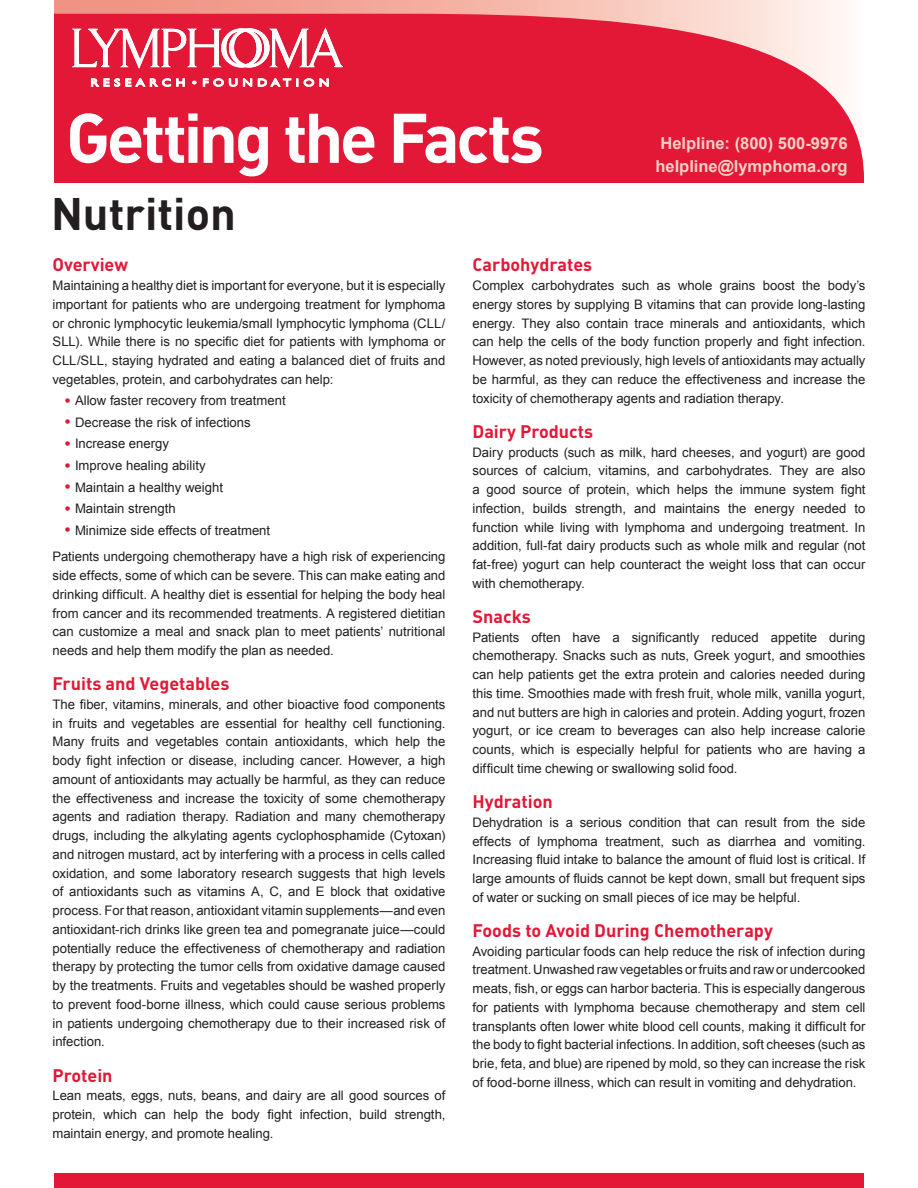
<style>
.page{position:relative;width:918px;height:1188px;background:#fff}
.page>*{position:absolute;margin:0;border:0;box-sizing:border-box;transform-origin:0 0}
.Text{font:700 69px "DIN";letter-spacing:-.05em;color:#fff}
.t1{font:700 45px "DIN";color:#231f20}
.Subhead__1{font:700 18px "DIN";color:#e31837}
.Last_Update{font:700 16.5px/22.5px "Arial";color:#f9d1c6;text-align:center}
.Lead-in_Text8_75_12{font:13.2px/18.8px "Arial";color:#231f20;text-align:justify}
.Text-2{font:13.2px/18.8px "Arial";color:#231f20;text-align:justify}
.Bullet_Text_less_lea{font:13.2px "Arial";color:#231f20}
.s1{font-size:18px;color:#e31837}
</style>
<div class="page">
<svg style="left:54px;top:0;width:810px;height:183px"></svg>
<svg style="left:72px;top:28px;width:271px;height:42px"></svg>
<svg style="left:91px;top:78px;width:94px;height:9px"></svg>
<svg style="left:192px;top:81px;width:4px;height:3px"></svg>
<svg style="left:203px;top:78px;width:126px;height:9px"></svg>
<div style="left:54px;top:1174px;width:810px;height:14px;background:#e31837"></div>
<p class="Text" style="left:66px;top:93px;width:479px">Getting the Facts</p>
<p class="Last_Update" style="left:655px;top:133px;width:194px">Helpline: (800) 500-9976 helpline@lymphoma.org</p>
<p class="t1" style="left:51px;top:184px;width:186px">Nutrition</p>
<p class="Subhead__1" style="left:52px;top:253px;width:77px">Overview</p>
<p class="Lead-in_Text8_75_12" style="left:52px;top:276px;width:395px">Maintaining a healthy diet is important for everyone, but it is especially important for patients who are undergoing treatment for lymphoma or chronic lymphocytic leukemia/small lymphocytic lymphoma (CLL/ SLL). While there is no specific diet for patients with lymphoma or CLL/SLL, staying hydrated and eating a balanced diet of fruits and vegetables, protein, and carbohydrates can help:</p>
<p class="Bullet_Text_less_lea" style="left:64px;top:392px;width:223px"><span class="s1">•</span> Allow faster recovery from treatment</p>
<p class="Bullet_Text_less_lea" style="left:64px;top:414px;width:188px"><span class="s1">•</span> Decrease the risk of infections</p>
<p class="Bullet_Text_less_lea" style="left:64px;top:435px;width:106px"><span class="s1">•</span> Increase energy</p>
<p class="Bullet_Text_less_lea" style="left:64px;top:457px;width:143px"><span class="s1">•</span> Improve healing ability</p>
<p class="Bullet_Text_less_lea" style="left:64px;top:478px;width:160px"><span class="s1">•</span> Maintain a healthy weight</p>
<p class="Bullet_Text_less_lea" style="left:64px;top:500px;width:113px"><span class="s1">•</span> Maintain strength</p>
<p class="Bullet_Text_less_lea" style="left:64px;top:521px;width:207px"><span class="s1">•</span> Minimize side effects of treatment</p>
<p class="Text-2" style="left:52px;top:548px;width:395px">Patients undergoing chemotherapy have a high risk of experiencing side effects, some of which can be severe. This can make eating and drinking difficult. A healthy diet is essential for helping the body heal from cancer and its recommended treatments. A registered dietitian can customize a meal and snack plan to meet patients’ nutritional needs and help them modify the plan as needed.</p>
<p class="Subhead__1" style="left:52px;top:672px;width:178px">Fruits and Vegetables</p>
<p class="Lead-in_Text8_75_12" style="left:52px;top:695px;width:395px">The fiber, vitamins, minerals, and other bioactive food components in fruits and vegetables are essential for healthy cell functioning.<br>Many fruits and vegetables contain antioxidants, which help the body fight infection or disease, including cancer. However, a high amount of antioxidants may actually be harmful, as they can reduce the effectiveness and increase the toxicity of some chemotherapy agents and radiation therapy. Radiation and many chemotherapy drugs, including the alkylating agents cyclophosphamide (Cytoxan) and nitrogen mustard, act by interfering with a process in cells called oxidation, and some laboratory research suggests that high levels of antioxidants such as vitamins A, C, and E block that oxidative process. For that reason, antioxidant vitamin supplements—and even antioxidant-rich drinks like green tea and pomegranate juice—could potentially reduce the effectiveness of chemotherapy and radiation therapy by protecting the tumor cells from oxidative damage caused by the treatments. Fruits and vegetables should be washed properly to prevent food-borne illness, which could cause serious problems in patients undergoing chemotherapy due to their increased risk of infection.</p>
<p class="Subhead__1" style="left:52px;top:1063px;width:62px">Protein</p>
<p class="Lead-in_Text8_75_12" style="left:52px;top:1086px;width:394px">Lean meats, eggs, nuts, beans, and dairy are all good sources of protein, which can help the body fight infection, build strength, maintain energy, and promote healing.</p>
<p class="Subhead__1" style="left:472px;top:253px;width:121px">Carbohydrates</p>
<p class="Lead-in_Text8_75_12" style="left:472px;top:276px;width:395px">Complex carbohydrates such as whole grains boost the body’s energy stores by supplying B vitamins that can provide long-lasting energy. They also contain trace minerals and antioxidants, which can help the cells of the body function properly and fight infection.<br>However, as noted previously, high levels of antioxidants may actually be harmful, as they can reduce the effectiveness and increase the toxicity of chemotherapy agents and radiation therapy.</p>
<p class="Subhead__1" style="left:472px;top:420px;width:122px">Dairy Products</p>
<p class="Lead-in_Text8_75_12" style="left:472px;top:443px;width:395px">Dairy products (such as milk, hard cheeses, and yogurt) are good sources of calcium, vitamins, and carbohydrates. They are also a good source of protein, which helps the immune system fight infection, builds strength, and maintains the energy needed to function while living with lymphoma and undergoing treatment. In addition, full-fat dairy products such as whole milk and regular (not fat-free) yogurt can help counteract the weight loss that can occur with chemotherapy.</p>
<p class="Subhead__1" style="left:472px;top:605px;width:60px">Snacks</p>
<p class="Lead-in_Text8_75_12" style="left:472px;top:628px;width:395px">Patients often have a significantly reduced appetite during chemotherapy. Snacks such as nuts, Greek yogurt, and smoothies can help patients get the extra protein and calories needed during this time. Smoothies made with fresh fruit, whole milk, vanilla yogurt, and nut butters are high in calories and protein. Adding yogurt, frozen yogurt, or ice cream to beverages can also help increase calorie counts, which is especially helpful for patients who are having a difficult time chewing or swallowing solid food.</p>
<p class="Subhead__1" style="left:472px;top:790px;width:82px">Hydration</p>
<p class="Lead-in_Text8_75_12" style="left:472px;top:813px;width:395px">Dehydration is a serious condition that can result from the side effects of lymphoma treatment, such as diarrhea and vomiting.<br>Increasing fluid intake to balance the amount of fluid lost is critical. If large amounts of fluids cannot be kept down, small but frequent sips of water or sucking on small pieces of ice may be helpful.</p>
<p class="Subhead__1" style="left:472px;top:919px;width:302px">Foods to Avoid During Chemotherapy</p>
<p class="Lead-in_Text8_75_12" style="left:472px;top:942px;width:395px">Avoiding particular foods can help reduce the risk of infection during treatment. Unwashed raw vegetables or fruits and raw or undercooked meats, fish, or eggs can harbor bacteria. This is especially dangerous for patients with lymphoma because chemotherapy and stem cell transplants often lower white blood cell counts, making it difficult for the body to fight bacterial infections. In addition, soft cheeses (such as brie, feta, and blue) are ripened by mold, so they can increase the risk of food-borne illness, which can result in vomiting and dehydration.</p>
</div>
